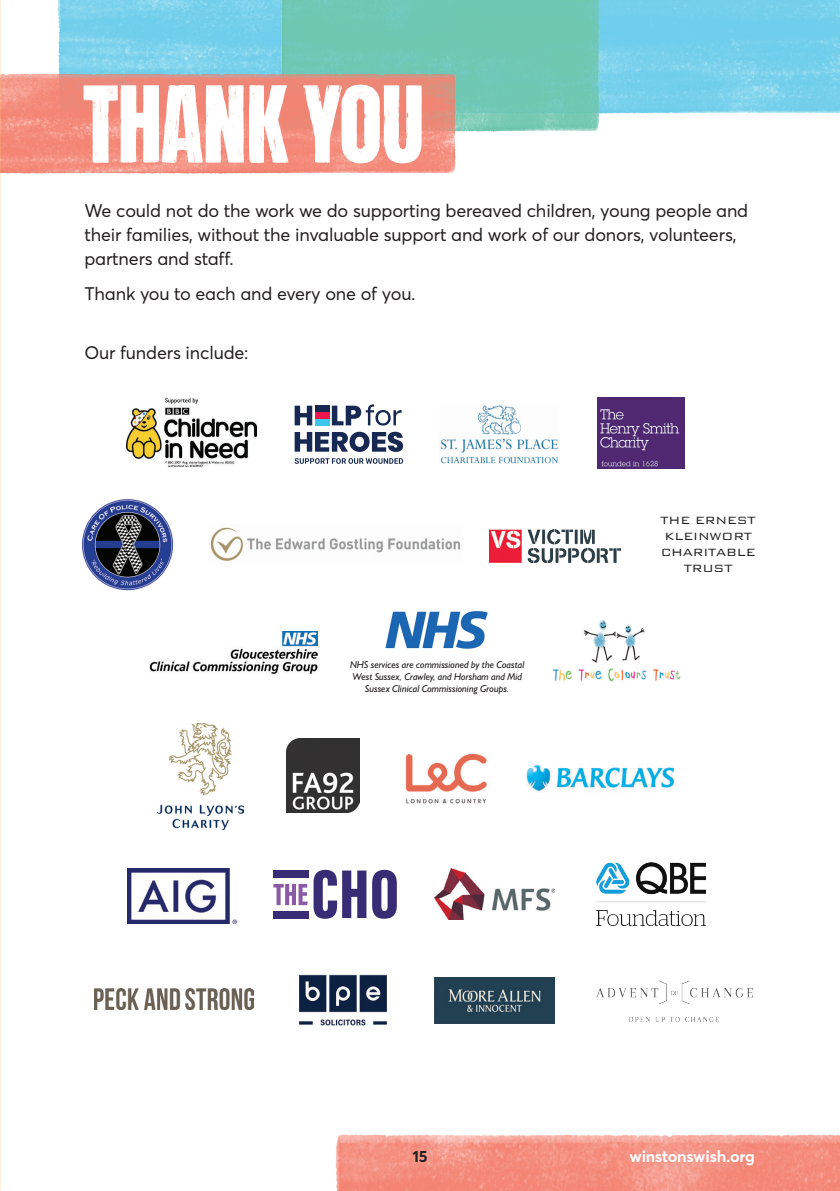
<style>
.page{position:relative;width:840px;height:1191px;background:#fff}
.page>*{position:absolute;margin:0;border:0;box-sizing:border-box;transform-origin:0 0}
.t1{font:90px "WWANTON";letter-spacing:-.02em;color:#fff}
.t2{font:18px/24px "Averta Std";letter-spacing:-.01em;color:#231f20}
.t3{font:700 16px "Averta Std";letter-spacing:-.01em;color:#fff}
.t4{font:700 16px "Averta Std";color:#231f20}
.t5{font:300 14px/16px "Bank Gothic";letter-spacing:-.01em;color:#231f20;text-align:center}
.t6{font:italic 10px/12px "Humanist 521 BT";letter-spacing:-.01em;color:#231f20;text-align:center}
</style>
<div class="page">
<img style="left:335px;top:1134px;width:504px;height:57px">
<img style="left:57px;top:0;width:782px;height:113px">
<img style="left:281px;top:0;width:317px;height:131px">
<img style="left:0;top:74px;width:455px;height:100px">
<img style="left:126px;top:399px;width:130px;height:68px">
<svg style="left:294px;top:458px;width:109px;height:6px"></svg>
<svg style="left:294px;top:406px;width:18px;height:19px"></svg>
<div style="left:315px;top:419px;width:14px;height:6px;background:#3cc6ee"></div>
<div style="left:315px;top:412px;width:14px;height:7px;background:#ed164b"></div>
<div style="left:315px;top:406px;width:14px;height:6px;background:#172952"></div>
<svg style="left:331px;top:404px;width:70px;height:21px"></svg>
<svg style="left:294px;top:432px;width:109px;height:20px"></svg>
<img style="left:597px;top:397px;width:87px;height:71px">
<img style="left:439px;top:405px;width:118px;height:58px">
<img style="left:489px;top:529px;width:130px;height:33px">
<img style="left:210px;top:527px;width:251px;height:34px">
<img style="left:82px;top:499px;width:92px;height:92px">
<img style="left:149px;top:632px;width:168px;height:41px">
<img style="left:385px;top:611px;width:103px;height:38px">
<img style="left:526px;top:765px;width:149px;height:27px">
<img style="left:127px;top:868px;width:111px;height:55px">
<img style="left:286px;top:739px;width:73px;height:73px">
<img style="left:405px;top:753px;width:82px;height:51px">
<img style="left:553px;top:668px;width:128px;height:14px">
<img style="left:584px;top:619px;width:60px;height:44px">
<img style="left:596px;top:980px;width:157px;height:42px">
<img style="left:299px;top:974px;width:88px;height:52px">
<img style="left:434px;top:977px;width:120px;height:46px">
<img style="left:596px;top:863px;width:109px;height:62px">
<svg style="left:313px;top:870px;width:53px;height:48px"></svg>
<svg style="left:372px;top:870px;width:24px;height:48px"></svg>
<svg style="left:273px;top:884px;width:34px;height:21px"></svg>
<div style="left:273px;top:870px;width:35px;height:7px;background:#382c74"></div>
<div style="left:273px;top:910px;width:35px;height:8px;background:#382c74"></div>
<img style="left:434px;top:869px;width:120px;height:50px">
<img style="left:157px;top:723px;width:86px;height:106px">
<img style="left:94px;top:988px;width:160px;height:21px">
<p class="t1" style="left:82px;top:77px;width:343px">THANK YOU</p>
<p class="t2" style="left:84px;top:198px;width:665px">We could not do the work we do supporting bereaved children, young people and their families, without the invaluable support and work of our donors, volunteers, partners and staff.</p>
<p class="t2" style="left:84px;top:281px;width:332px">Thank you to each and every one of you.</p>
<p class="t2" style="left:84px;top:341px;width:165px">Our funders include:</p>
<p class="t6" style="left:350px;top:658px;width:176px">NHS services are commissioned by the Coastal<br>West Sussex, Crawley, and Horsham and Mid<br>Sussex Clinical Commissioning Groups.</p>
<p class="t5" style="left:660px;top:511px;width:97px">THE ERNEST<br>KLEINWORT<br>CHARITABLE<br>TRUST</p>
<p class="t4" style="left:412px;top:1145px;width:17px">15</p>
<p class="t3" style="left:629px;top:1145px;width:127px">winstonswish.org</p>
</div>
